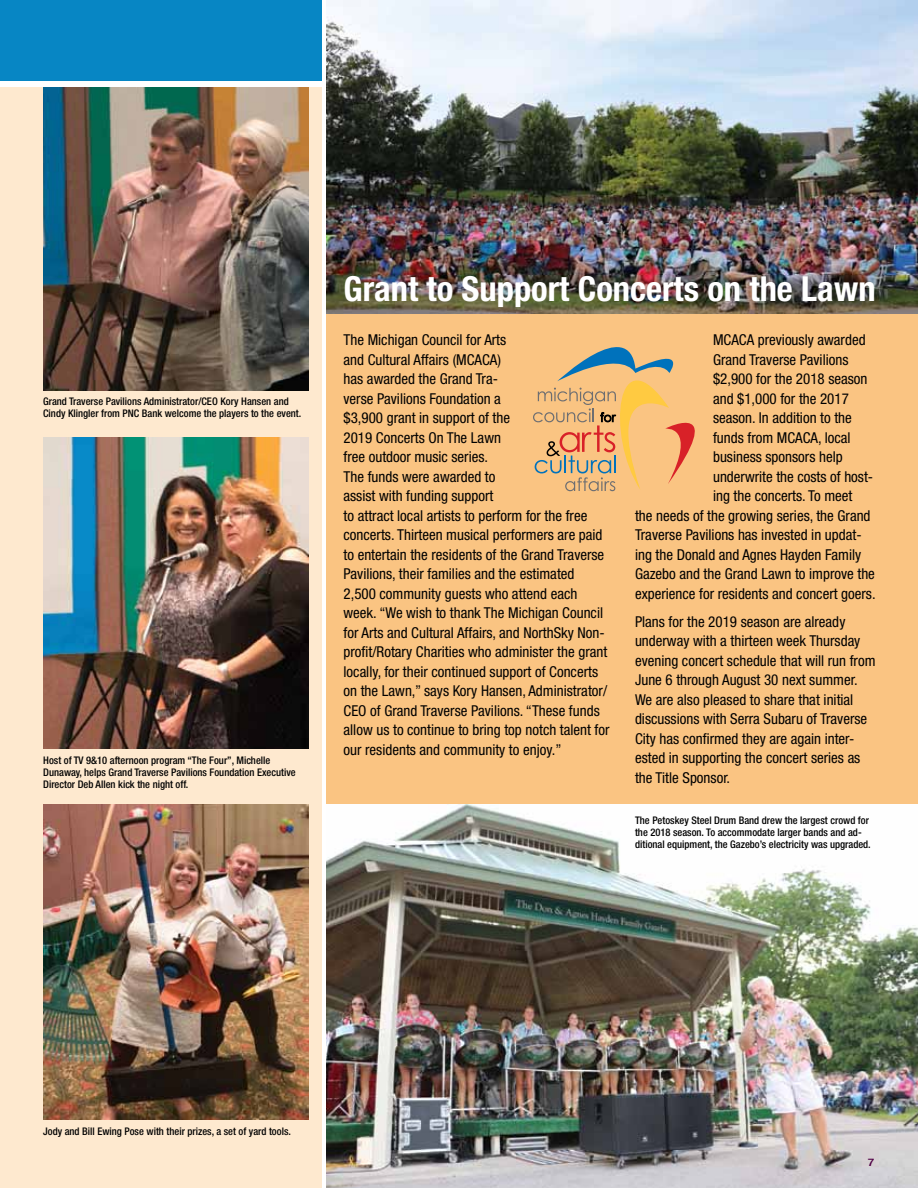
<style>
.page{position:relative;width:918px;height:1188px;background:#fff}
.page>*{position:absolute;margin:0;border:0;box-sizing:border-box;transform-origin:0 0}
.t1{font:700 condensed 34.5px "Helvetica Neue";color:#fff}
.t2{font:condensed 15px/19.5px "Helvetica Neue";color:#000}
.t3{font:500 condensed 10.5px/12px "Helvetica Neue";color:#000}
.t4{font:500 condensed 10.5px "Helvetica Neue";color:#4f0045;scale:1.3 1}
</style>
<div class="page">
<div style="left:326px;top:0;width:592px;height:1188px;background:#fac482"></div>
<div style="left:0;top:88px;width:322px;height:1100px;background:#fee9cf"></div>
<div style="left:0;top:0;width:322px;height:81px;background:#0786c4"></div>
<img style="left:326px;top:0;width:592px;height:313px">
<img style="left:326px;top:804px;width:592px;height:384px">
<svg style="left:533px;top:347px;width:162px;height:144px"></svg>
<img style="left:43px;top:438px;width:265px;height:310px">
<img style="left:43px;top:88px;width:265px;height:303px">
<img style="left:43px;top:804px;width:265px;height:316px">
<p class="t3" style="left:43px;top:395px;width:260px">Grand Traverse Pavilions Administrator/CEO Kory Hansen and<br>Cindy Klingler from PNC Bank welcome the players to the event.</p>
<p class="t3" style="left:43px;top:754px;width:254px">Host of TV 9&amp;10 afternoon program “The Four”, Michelle<br>Dunaway, helps Grand Traverse Pavilions Foundation Executive<br>Director Deb Allen kick the night off.</p>
<h1 class="t1" style="left:344px;top:268px;width:534px">Grant to Support Concerts on the Lawn</h1>
<p class="t2" style="left:344px;top:330px;width:268px">The Michigan Council for Arts<br>and Cultural Affairs (MCACA)<br>has awarded the Grand Tra-<br>verse Pavilions Foundation a<br>$3,900 grant in support of the<br>2019 Concerts On The Lawn<br>free outdoor music series.<br>The funds were awarded to<br>assist with funding support<br>to attract local artists to perform for the free concerts. Thirteen musical performers are paid to entertain the residents of the Grand Traverse Pavilions, their families and the estimated 2,500 community guests who attend each week. “We wish to thank The Michigan Council for Arts and Cultural Affairs, and NorthSky Non&shy;profit/Rotary Charities who administer the grant locally, for their continued support of Concerts on the Lawn,” says Kory Hansen, Administrator/ CEO of Grand Traverse Pavilions. “These funds allow us to continue to bring top notch talent for our residents and community to enjoy.”</p>
<p class="t2" style="left:713px;top:330px;width:154px">MCACA previously awarded</p>
<p class="t2" style="left:713px;top:349px;width:137px">Grand Traverse Pavilions</p>
<p class="t2" style="left:713px;top:369px;width:156px">$2,900 for the 2018 season</p>
<p class="t2" style="left:713px;top:388px;width:137px">and $1,000 for the 2017</p>
<p class="t2" style="left:713px;top:408px;width:140px">season. In addition to the</p>
<p class="t2" style="left:713px;top:427px;width:139px">funds from MCACA, local</p>
<p class="t2" style="left:713px;top:447px;width:131px">business sponsors help</p>
<p class="t2" style="left:713px;top:466px;width:162px">underwrite the costs of host-</p>
<p class="t2" style="left:713px;top:486px;width:141px">ing the concerts. To meet</p>
<p class="t2" style="left:635px;top:505px;width:237px">the needs of the growing series, the Grand</p>
<p class="t2" style="left:635px;top:525px;width:228px">Traverse Pavilions has invested in updat-</p>
<p class="t2" style="left:635px;top:544px;width:228px">ing the Donald and Agnes Hayden Family</p>
<p class="t2" style="left:635px;top:564px;width:241px">Gazebo and the Grand Lawn to improve the</p>
<p class="t2" style="left:635px;top:583px;width:242px">experience for residents and concert goers.</p>
<p class="t2" style="left:635px;top:612px;width:242px">Plans for the 2019 season are already underway with a thirteen week Thursday evening concert schedule that will run from June 6 through August 30 next summer.<br>We are also pleased to share that initial discussions with Serra Subaru of Traverse City has confirmed they are again inter&shy;ested in supporting the concert series as the Title Sponsor.</p>
<p class="t3" style="left:635px;top:814px;width:237px">The Petoskey Steel Drum Band drew the largest crowd for the 2018 season. To accommodate larger bands and ad&shy;ditional equipment, the Gazebo’s electricity was upgraded.</p>
<p class="t3" style="left:43px;top:1125px;width:249px">Jody and Bill Ewing Pose with their prizes, a set of yard tools.</p>
<p class="t4" style="left:868px;top:1156px;width:7px">7</p>
</div>
